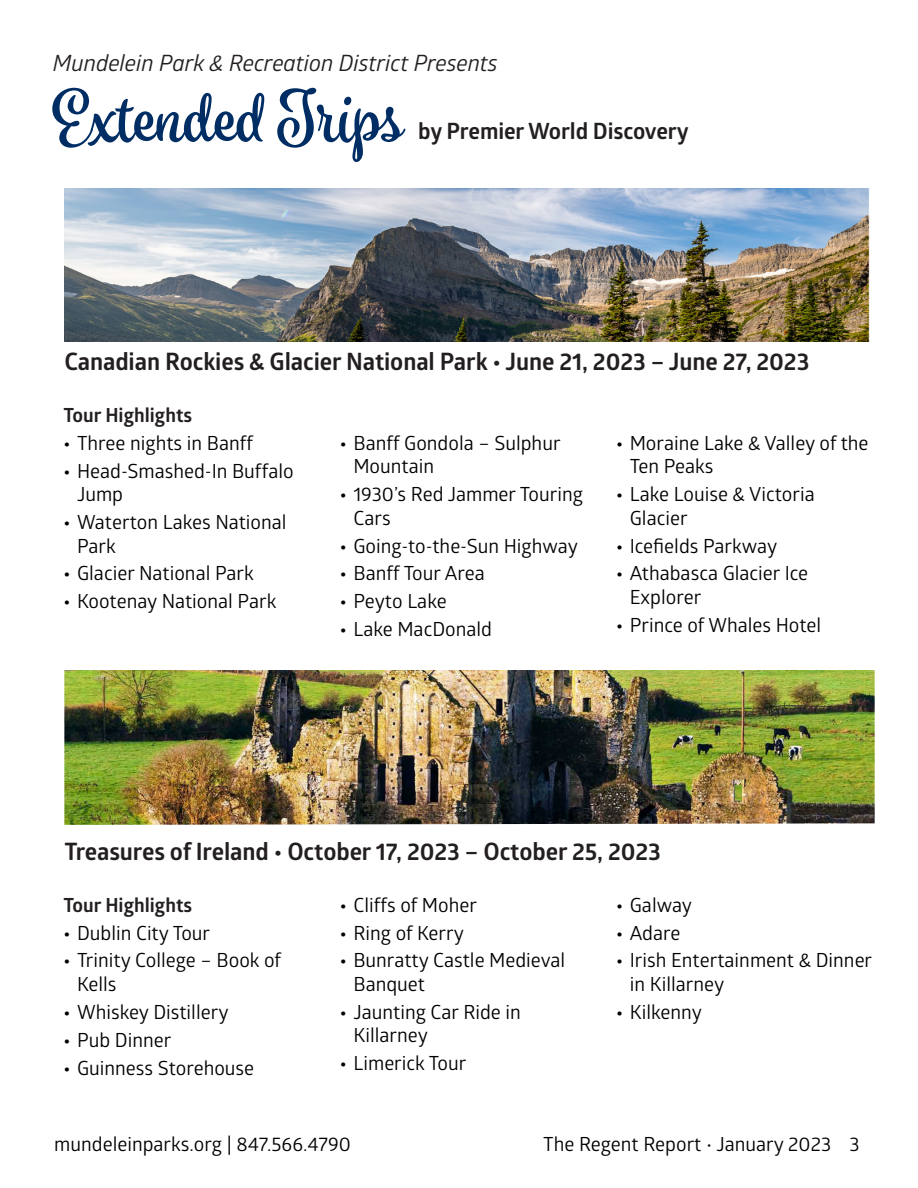
<style>
.page{position:relative;width:918px;height:1188px;background:#fff}
.page>*{position:absolute;margin:0;border:0;box-sizing:border-box;transform-origin:0 0}
.Subhead_Regent_Repor{font:700 70.5px "Spumante";letter-spacing:-.005em;color:#002e64}
.Subhead_Regent_Repor-2{font:700 24px "Glober";letter-spacing:-.005em;color:#231f20}
.Subhead_Regent_Repor-3{font:italic 22.5px "Glober";letter-spacing:-.005em;color:#231f20}
.Subhead_Regent_Repor-4{font:700 22.5px "Glober";letter-spacing:-.005em;color:#231f20}
.Body_text_Regent_Rep{font:19.5px/23.4px "Glober";color:#000}
.Bold_Regent_Report{font:700 19.5px "Glober";color:#231f20}
.s1{font-weight:700}
</style>
<div class="page">
<img style="left:64px;top:189px;width:805px;height:153px">
<img style="left:64px;top:670px;width:811px;height:155px">
<p class="Subhead_Regent_Repor-3" style="left:53px;top:48px;width:447px">Mundelein Park &amp; Recreation District Presents</p>
<p class="Subhead_Regent_Repor" style="left:53px;top:75px;width:357px">Extended Trips</p>
<p class="Subhead_Regent_Repor-4" style="left:418px;top:116px;width:272px">by Premier World Discovery</p>
<p class="Subhead_Regent_Repor-2" style="left:64px;top:345px;width:747px">Canadian Rockies &amp; Glacier National Park • June 21, 2023 – June 27, 2023</p>
<p class="Bold_Regent_Report" style="left:64px;top:402px;width:130px">Tour Highlights</p>
<p class="Body_text_Regent_Rep" style="left:64px;top:431px;width:191px"><span class="s1">•</span> Three nights in Banff</p>
<p class="Body_text_Regent_Rep" style="left:77px;top:458px;width:218px;text-indent:-14px"><span class="s1">•</span> Head-Smashed-In Buffalo<br>Jump</p>
<p class="Body_text_Regent_Rep" style="left:77px;top:510px;width:211px;text-indent:-14px"><span class="s1">•</span> Waterton Lakes National<br>Park</p>
<p class="Body_text_Regent_Rep" style="left:64px;top:561px;width:192px"><span class="s1">•</span> Glacier National Park</p>
<p class="Body_text_Regent_Rep" style="left:64px;top:589px;width:214px"><span class="s1">•</span> Kootenay National Park</p>
<p class="Body_text_Regent_Rep" style="left:353px;top:431px;width:209px;text-indent:-14px"><span class="s1">•</span> Banff Gondola – Sulphur<br>Mountain</p>
<p class="Body_text_Regent_Rep" style="left:353px;top:482px;width:231px;text-indent:-14px"><span class="s1">•</span> 1930’s Red Jammer Touring<br>Cars</p>
<p class="Body_text_Regent_Rep" style="left:340px;top:533px;width:239px"><span class="s1">•</span> Going-to-the-Sun Highway</p>
<p class="Body_text_Regent_Rep" style="left:340px;top:561px;width:146px"><span class="s1">•</span> Banff Tour Area</p>
<p class="Body_text_Regent_Rep" style="left:340px;top:589px;width:108px"><span class="s1">•</span> Peyto Lake</p>
<p class="Body_text_Regent_Rep" style="left:340px;top:617px;width:154px"><span class="s1">•</span> Lake MacDonald</p>
<p class="Body_text_Regent_Rep" style="left:630px;top:431px;width:240px;text-indent:-14px"><span class="s1">•</span> Moraine Lake &amp; Valley of the<br>Ten Peaks</p>
<p class="Body_text_Regent_Rep" style="left:630px;top:482px;width:187px;text-indent:-14px"><span class="s1">•</span> Lake Louise &amp; Victoria<br>Glacier</p>
<p class="Body_text_Regent_Rep" style="left:616px;top:533px;width:163px"><span class="s1">•</span> Icefields Parkway</p>
<p class="Body_text_Regent_Rep" style="left:630px;top:561px;width:180px;text-indent:-14px"><span class="s1">•</span> Athabasca Glacier Ice<br>Explorer</p>
<p class="Body_text_Regent_Rep" style="left:616px;top:612px;width:206px"><span class="s1">•</span> Prince of Whales Hotel</p>
<p class="Subhead_Regent_Repor-2" style="left:64px;top:835px;width:598px">Treasures of Ireland • October 17, 2023 – October 25, 2023</p>
<p class="Bold_Regent_Report" style="left:64px;top:891px;width:130px">Tour Highlights</p>
<p class="Body_text_Regent_Rep" style="left:64px;top:920px;width:148px"><span class="s1">•</span> Dublin City Tour</p>
<p class="Body_text_Regent_Rep" style="left:77px;top:948px;width:206px;text-indent:-14px"><span class="s1">•</span> Trinity College – Book of<br>Kells</p>
<p class="Body_text_Regent_Rep" style="left:64px;top:999px;width:166px"><span class="s1">•</span> Whiskey Distillery</p>
<p class="Body_text_Regent_Rep" style="left:64px;top:1027px;width:109px"><span class="s1">•</span> Pub Dinner</p>
<p class="Body_text_Regent_Rep" style="left:64px;top:1055px;width:192px"><span class="s1">•</span> Guinness Storehouse</p>
<p class="Body_text_Regent_Rep" style="left:340px;top:892px;width:139px"><span class="s1">•</span> Cliffs of Moher</p>
<p class="Body_text_Regent_Rep" style="left:340px;top:920px;width:126px"><span class="s1">•</span> Ring of Kerry</p>
<p class="Body_text_Regent_Rep" style="left:353px;top:948px;width:213px;text-indent:-14px"><span class="s1">•</span> Bunratty Castle Medieval<br>Banquet</p>
<p class="Body_text_Regent_Rep" style="left:353px;top:999px;width:169px;text-indent:-14px"><span class="s1">•</span> Jaunting Car Ride in<br>Killarney</p>
<p class="Body_text_Regent_Rep" style="left:340px;top:1051px;width:128px"><span class="s1">•</span> Limerick Tour</p>
<p class="Body_text_Regent_Rep" style="left:616px;top:892px;width:77px"><span class="s1">•</span> Galway</p>
<p class="Body_text_Regent_Rep" style="left:616px;top:920px;width:66px"><span class="s1">•</span> Adare</p>
<p class="Body_text_Regent_Rep" style="left:630px;top:948px;width:244px;text-indent:-14px"><span class="s1">•</span> Irish Entertainment &amp; Dinner in Killarney</p>
<p class="Body_text_Regent_Rep" style="left:616px;top:999px;width:87px"><span class="s1">•</span> Kilkenny</p>
<p class="Body_text_Regent_Rep" style="left:54px;top:1131px;width:298px">mundeleinparks.org | 847.566.4790</p>
<p class="Body_text_Regent_Rep" style="left:543px;top:1131px;width:318px">The Regent Report • January 2023 3</p>
</div>
